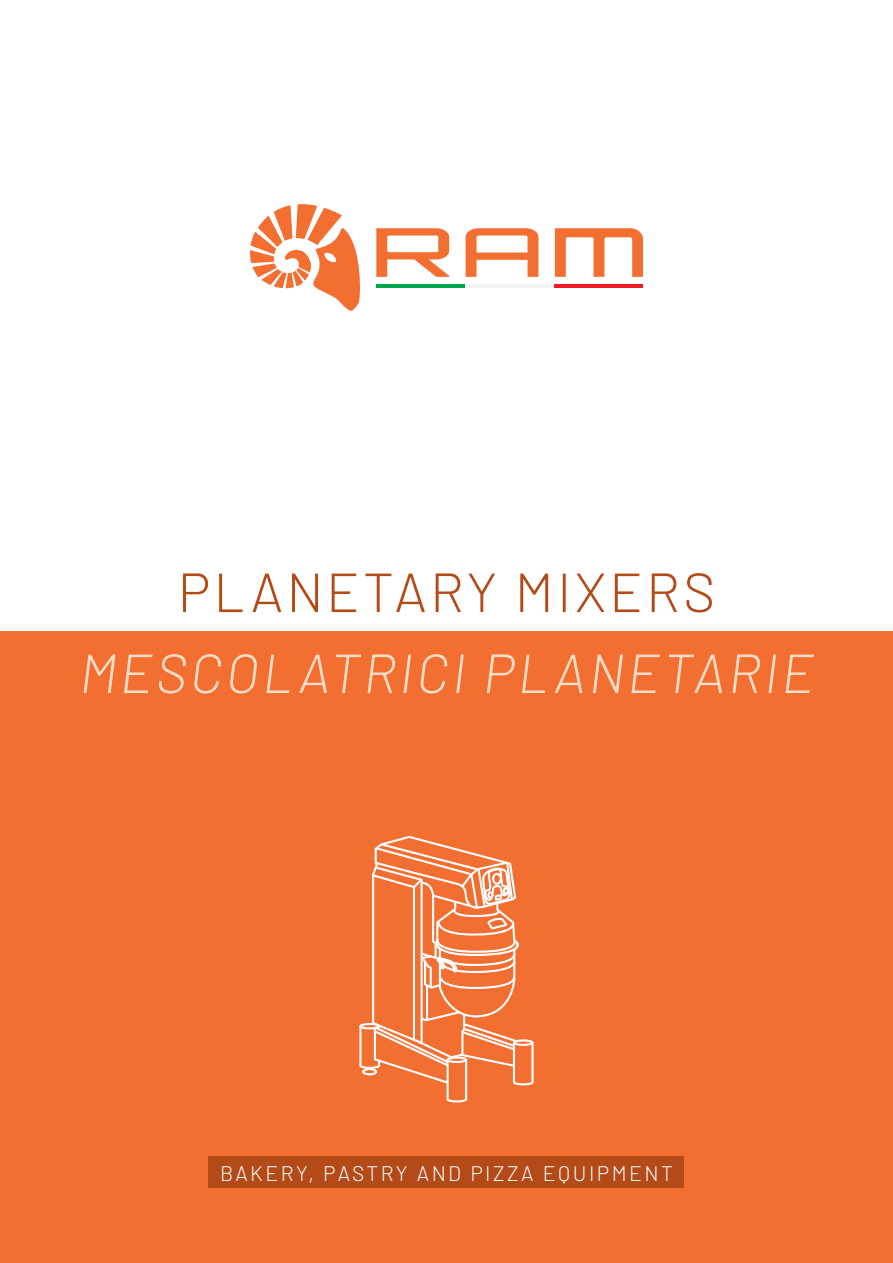
<style>
.page{position:relative;width:893px;height:1263px;background:#fff}
.page>*{position:absolute;margin:0;border:0;box-sizing:border-box;transform-origin:0 0}
.t1{font:italic 300 54.9px "Barlow";letter-spacing:.06em;color:#fdddc5}
.t2{font:300 54.9px "Barlow";letter-spacing:.06em;color:#b34a17}
.t3{font:300 21px "Barlow";letter-spacing:.12em;color:#fff}
</style>
<div class="page">
<div style="left:0;top:631px;width:893px;height:632px;background:#f36e31"></div>
<svg style="left:376px;top:228px;width:73px;height:49px"></svg>
<svg style="left:466px;top:228px;width:72px;height:49px"></svg>
<svg style="left:555px;top:228px;width:88px;height:49px"></svg>
<hr style="left:465px;top:284px;width:89px;height:4px;background:#f2f3f4">
<hr style="left:376px;top:284px;width:89px;height:4px;background:#00a54f">
<hr style="left:554px;top:284px;width:89px;height:4px;background:#ee1d23">
<svg style="left:250px;top:204px;width:110px;height:107px"></svg>
<div style="left:209px;top:1156px;width:475px;height:32px;background:#b34a17"></div>
<svg style="left:359px;top:835px;width:175px;height:268px"></svg>
<h1 class="t2" style="left:178px;top:558px;width:539px">PLANETARY MIXERS</h1>
<h1 class="t1" style="left:79px;top:639px;width:736px">MESCOLATRICI PLANETARIE</h1>
<p class="t3" style="left:220px;top:1160px;width:454px">BAKERY, PASTRY AND PIZZA EQUIPMENT</p>
</div>
